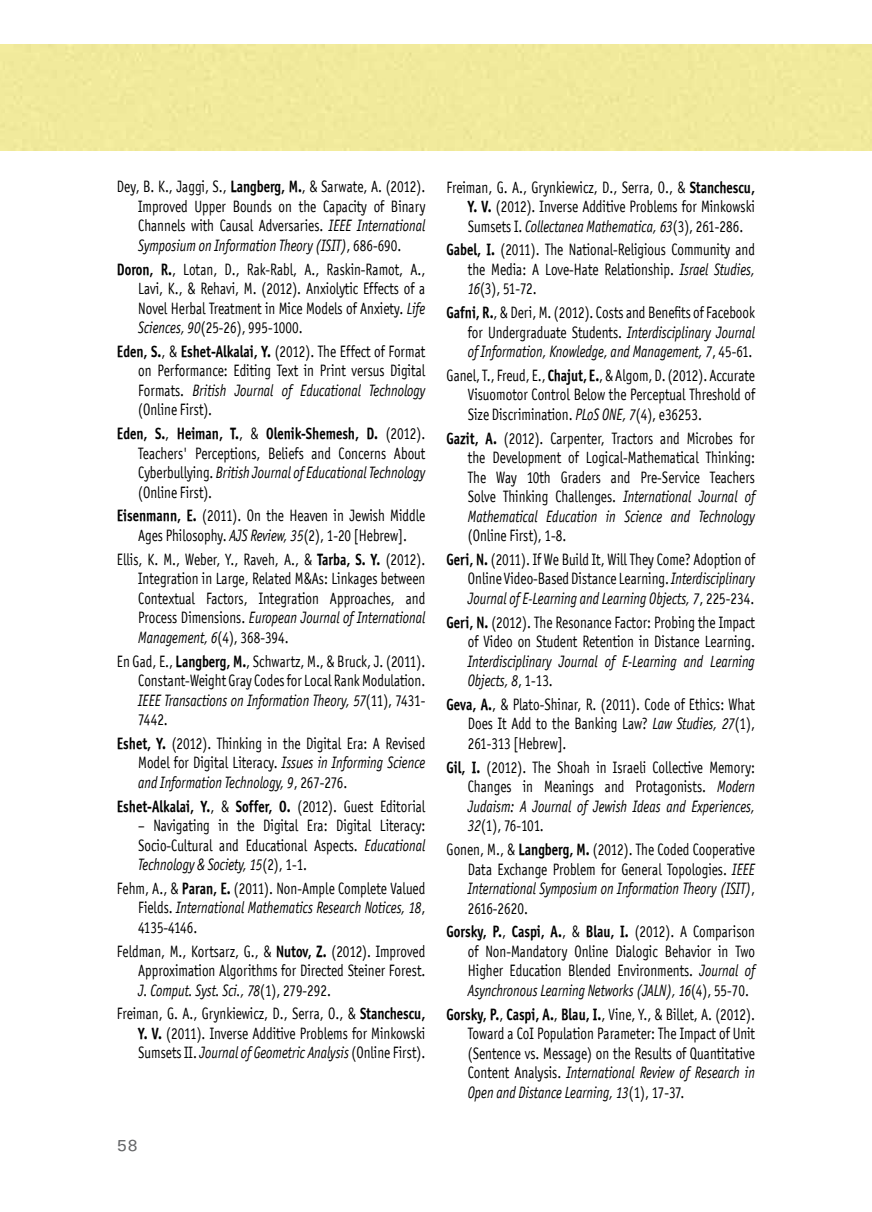
<style>
.page{position:relative;width:872px;height:1212px;background:#fff}
.page>*{position:absolute;margin:0;border:0;box-sizing:border-box;transform-origin:0 0}
.t1{font:19.5px "MF Narkis Tam";color:#636466}
.t2{font:16.5px/19.5px "Officina San ITC";color:#000;text-align:justify;scale:.8 1}
.t3{font:italic 16.5px/19.5px "Officina San ITC";color:#000;scale:.8 1}
.t4{font:16.5px "Officina Sans OSITCTT Bold";color:#000;scale:.8 1}
.s1{font-family:"Officina Sans OSITCTT Bold"}
.s2{font-style:italic}
.s3{font-family:"Officina San ITC"}
.s4{font-style:normal}
</style>
<div class="page">
<p class="t2" style="left:138px;top:177px;width:360px;text-indent:-21px">Dey, B. K., Jaggi, S., <span class="s1">Langberg, M.</span>, &amp; Sarwate, A. (2012).<br>Improved Upper Bounds on the Capacity of Binary Channels with Causal Adversaries. <span class="s2">IEEE International Symposium on Information Theory (ISIT)</span>, 686-690.</p>
<p class="t2" style="left:138px;top:259px;width:360px;text-indent:-21px"><span class="s1">Doron, R.</span>, Lotan, D., Rak-Rabl, A., Raskin-Ramot, A., Lavi, K., &amp; Rehavi, M. (2012). Anxiolytic Effects of a Novel Herbal Treatment in Mice Models of Anxiety. <span class="s2">Life Sciences, 90</span>(25-26), 995-1000.</p>
<p class="t2" style="left:138px;top:341px;width:360px;text-indent:-21px"><span class="s1">Eden, S.</span>, &amp; <span class="s1">Eshet-Alkalai, Y.</span> (2012). The Effect of Format on Performance: Editing Text in Print versus Digital Formats. <span class="s2">British Journal of Educational Technology </span>(Online First).</p>
<p class="t4" style="left:117px;top:423px;width:387px">Eden, S.<span class="s3">,</span> Heiman, T.<span class="s3">, &amp;</span> Olenik-Shemesh, D. <span class="s3">(2012).</span></p>
<p class="t2" style="left:138px;top:443px;width:360px">Teachers' Perceptions, Beliefs and Concerns About Cyberbullying. <span class="s2">British Journal of Educational Technology </span>(Online First).</p>
<p class="t2" style="left:117px;top:506px;width:387px;text-align:center"><span class="s1">Eisenmann, E.</span> (2011). On the Heaven in Jewish Middle<br>Ages Philosophy. <span class="s2">AJS Review, 35</span>(2), 1-20 [Hebrew].</p>
<p class="t2" style="left:138px;top:549px;width:360px;text-indent:-21px">Ellis, K. M., Weber, Y., Raveh, A., &amp; <span class="s1">Tarba, S. Y.</span> (2012).<br>Integration in Large, Related M&amp;As: Linkages between Contextual Factors, Integration Approaches, and Process Dimensions. <span class="s2">European Journal of International Management, 6</span>(4), 368-394.</p>
<p class="t2" style="left:138px;top:651px;width:360px;text-indent:-21px">En Gad, E., <span class="s1">Langberg, M.</span>, Schwartz, M., &amp; Bruck, J. (2011).<br>Constant-Weight Gray Codes for Local Rank Modulation.<br><span class="s2">IEEE Transactions on Information Theory, 57</span>(11), 7431- 7442.</p>
<p class="t2" style="left:138px;top:733px;width:360px;text-indent:-21px"><span class="s1">Eshet, Y.</span> (2012). Thinking in the Digital Era: A Revised Model for Digital Literacy. <span class="s2">Issues in Informing Science and Information Technology, 9</span>, 267-276.</p>
<p class="t4" style="left:117px;top:796px;width:387px">Eshet-Alkalai, Y.<span class="s3">, &amp;</span> Soffer, O. <span class="s3">(2012). Guest Editorial</span></p>
<p class="t2" style="left:138px;top:816px;width:360px">– Navigating in the Digital Era: Digital Literacy:<br>Socio-Cultural and Educational Aspects. <span class="s2">Educational Technology &amp; Society, 15</span>(2), 1-1.</p>
<p class="t2" style="left:138px;top:878px;width:360px;text-indent:-21px">Fehm, A., &amp; <span class="s1">Paran, E.</span> (2011). Non-Ample Complete Valued Fields. <span class="s2">International Mathematics Research Notices, 18</span>, 4135-4146.</p>
<p class="t2" style="left:138px;top:941px;width:360px;text-indent:-21px">Feldman, M., Kortsarz, G., &amp; <span class="s1">Nutov, Z.</span> (2012). Improved Approximation Algorithms for Directed Steiner Forest.<br><span class="s2">J. Comput. Syst. Sci., 78</span>(1), 279-292.</p>
<p class="t2" style="left:138px;top:1004px;width:360px;text-indent:-21px">Freiman, G. A., Grynkiewicz, D., Serra, O., &amp; <span class="s1">Stanchescu, Y. V.</span> (2011). Inverse Additive Problems for Minkowski Sumsets II. <span class="s2">Journal of Geometric Analysis</span> (Online First).</p>
<p class="t1" style="left:117px;top:1133px;width:22px">58</p>
<p class="t2" style="left:468px;top:177px;width:360px;text-indent:-21px">Freiman, G. A., Grynkiewicz, D., Serra, O., &amp; <span class="s1">Stanchescu, Y. V.</span> (2012). Inverse Additive Problems for Minkowski Sumsets I. <span class="s2">Collectanea Mathematica, 63</span>(3), 261-286.</p>
<p class="t2" style="left:468px;top:240px;width:360px;text-indent:-21px"><span class="s1">Gabel, I.</span> (2011). The National-Religious Community and the Media: A Love-Hate Relationship. <span class="s2">Israel Studies, 16</span>(3), 51-72.</p>
<p class="t2" style="left:468px;top:303px;width:360px;text-indent:-21px"><span class="s1">Gafni, R.</span>, &amp; Deri, M. (2012). Costs and Benefits of Facebook for Undergraduate Students. <span class="s2">Interdisciplinary Journal of Information, Knowledge, and Management, 7</span>, 45-61.</p>
<p class="t2" style="left:468px;top:365px;width:360px;text-indent:-21px">Ganel, T., Freud, E., <span class="s1">Chajut, E.</span>, &amp; Algom, D. (2012). Accurate Visuomotor Control Below the Perceptual Threshold of Size Discrimination. <span class="s2">PLoS ONE, 7</span>(4), e36253.</p>
<p class="t2" style="left:468px;top:428px;width:360px;text-indent:-21px"><span class="s1">Gazit, A.</span> (2012). Carpenter, Tractors and Microbes for the Development of Logical-Mathematical Thinking:<br>The Way 10th Graders and Pre-Service Teachers Solve Thinking Challenges. <span class="s2">International Journal of Mathematical Education in Science and Technology</span></p>
<p class="t2" style="left:446px;top:524px;width:387px;line-height:23.7px;text-indent:21px">(Online First), 1-8.<br><span class="s1">Geri, N.</span> (2011). If We Build It, Will They Come? Adoption of</p>
<p class="t3" style="left:468px;top:569px;width:360px"><span class="s4">Online Video-Based Distance Learning.</span> Interdisciplinary<br>Journal of E-Learning and Learning Objects, 7<span class="s4">, 225-234.</span></p>
<p class="t2" style="left:446px;top:612px;width:387px;text-align:right"><span class="s1">Geri, N.</span> (2012). The Resonance Factor: Probing the Impact of Video on Student Retention in Distance Learning.</p>
<p class="t3" style="left:468px;top:651px;width:360px">Interdisciplinary Journal of E-Learning and Learning<br>Objects, 8<span class="s4">, 1-13.</span></p>
<p class="t2" style="left:468px;top:694px;width:360px;text-indent:-21px"><span class="s1">Geva, A.</span>, &amp; Plato-Shinar, R. (2011). Code of Ethics: What Does It Add to the Banking Law? <span class="s2">Law Studies, 27</span>(1), 261-313 [Hebrew].</p>
<p class="t2" style="left:468px;top:757px;width:360px;text-indent:-21px"><span class="s1">Gil, I.</span> (2012). The Shoah in Israeli Collective Memory:<br>Changes in Meanings and Protagonists. <span class="s2">Modern Judaism: A Journal of Jewish Ideas and Experiences, 32</span>(1), 76-101.</p>
<p class="t2" style="left:468px;top:840px;width:360px;text-indent:-21px">Gonen, M., &amp; <span class="s1">Langberg, M.</span> (2012). The Coded Cooperative Data Exchange Problem for General Topologies. <span class="s2">IEEE International Symposium on Information Theory (ISIT)</span>, 2616-2620.</p>
<p class="t4" style="left:446px;top:921px;width:387px">Gorsky, P.<span class="s3">,</span> Caspi, A.<span class="s3">, &amp;</span> Blau, I. <span class="s3">(2012). A Comparison</span></p>
<p class="t2" style="left:468px;top:941px;width:360px">of Non-Mandatory Online Dialogic Behavior in Two Higher Education Blended Environments. <span class="s2">Journal of Asynchronous Learning Networks (JALN), 16</span>(4), 55-70.</p>
<p class="t2" style="left:468px;top:1004px;width:360px;text-indent:-21px"><span class="s1">Gorsky, P.</span>, <span class="s1">Caspi, A.</span>, <span class="s1">Blau, I.</span>, Vine, Y., &amp; Billet, A. (2012).<br>Toward a CoI Population Parameter: The Impact of Unit (Sentence vs. Message) on the Results of Quantitative Content Analysis. <span class="s2">International Review of Research in Open and Distance Learning, 13</span>(1), 17-37.</p>
</div>
